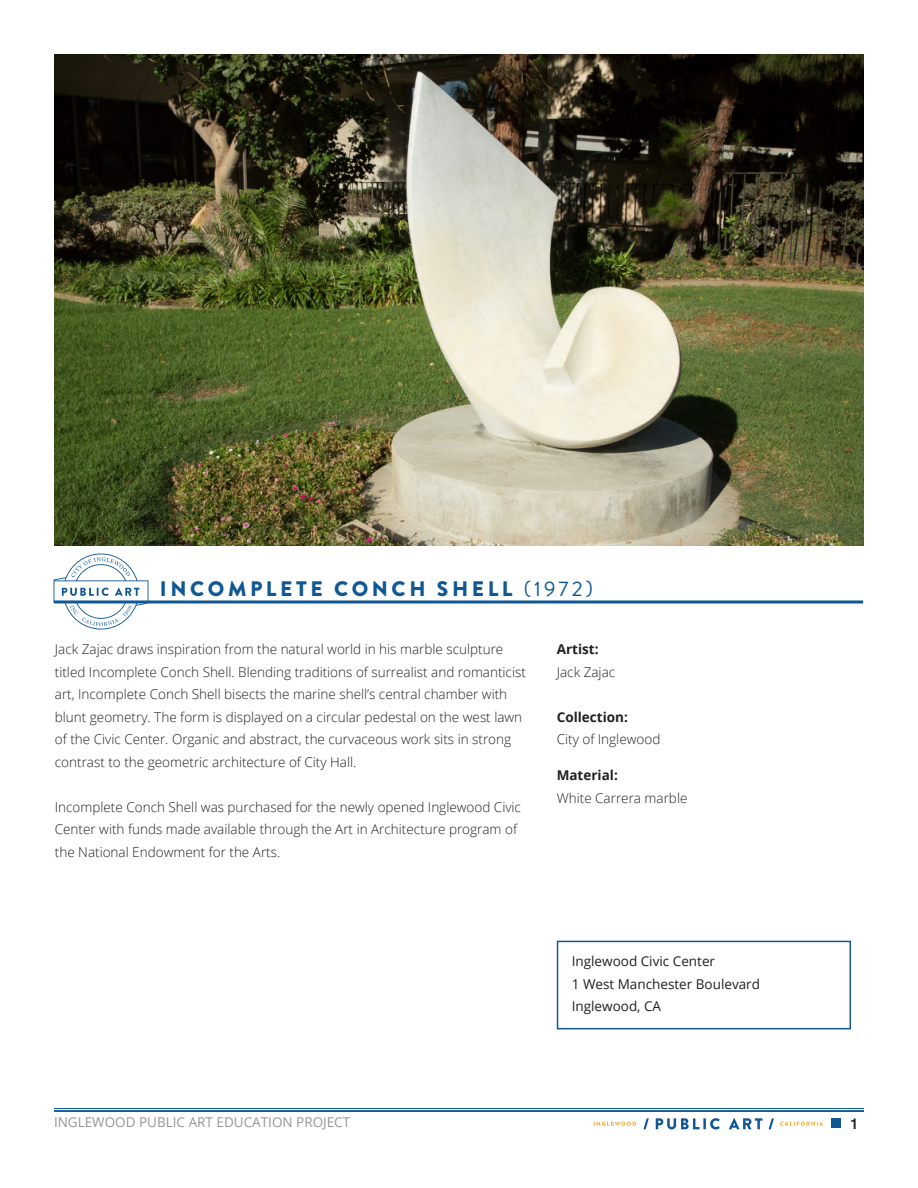
<style>
.page{position:relative;width:918px;height:1188px;background:#fff}
.page>*{position:absolute;margin:0;border:0;box-sizing:border-box;transform-origin:0 0}
.t1{font:900 21px "Brandon Grotesque";letter-spacing:.17em;color:#105895}
.t2{font:500 15px "Helvetica Neue";color:#231f20}
.Body_Regular{font:300 13.5px/22.5px "Open Sans";color:#231f20}
.Body_Regular-2{font:13.5px "Open Sans";color:#231f20}
.t3{font:13.5px "Open Sans";color:#969696}
.Artist_Details_NAme{font:300 13.5px "Open Sans";color:#231f20}
.Artist_Detail_Bold{font:700 13.5px "Open Sans";color:#231f20}
.Artist_Detail_Bold-2{font:300 13.5px "Open Sans";color:#231f20}
.s1{font-weight:400}
</style>
<div class="page">
<hr style="left:54px;top:1110px;width:810px;height:2px;background:#105895">
<hr style="left:54px;top:1108px;width:810px;height:1px;background:#105895">
<div style="left:831px;top:1118px;width:10px;height:10px;background:#105895"></div>
<svg style="left:594px;top:1122px;width:42px;height:4px"></svg>
<svg style="left:643px;top:1118px;width:6px;height:11px"></svg>
<svg style="left:656px;top:1118px;width:64px;height:11px"></svg>
<svg style="left:729px;top:1118px;width:33px;height:11px"></svg>
<svg style="left:769px;top:1118px;width:5px;height:11px"></svg>
<svg style="left:780px;top:1122px;width:43px;height:4px"></svg>
<div style="left:557px;top:941px;width:294px;height:88px;border:2px solid #105895"></div>
<svg style="left:54px;top:554px;width:94px;height:76px"></svg>
<hr style="left:54px;top:600px;width:809px;height:3px;background:#105895">
<img style="left:54px;top:54px;width:809px;height:492px">
<p class="t1" style="left:160px;top:574px;width:435px">INCOMPLETE CONCH SHELL <span class="s1">(1972)</span></p>
<p class="Body_Regular" style="left:55px;top:638px;width:473px">Jack Zajac draws inspiration from the natural world in his marble sculpture titled Incomplete Conch Shell. Blending traditions of surrealist and romanticist art, Incomplete Conch Shell bisects the marine shell’s central chamber with blunt geometry. The form is displayed on a circular pedestal on the west lawn of the Civic Center. Organic and abstract, the curvaceous work sits in strong contrast to the geometric architecture of City Hall.</p>
<p class="Body_Regular" style="left:55px;top:795px;width:468px">Incomplete Conch Shell was purchased for the newly opened Inglewood Civic<br>Center with funds made available through the Art in Architecture program of the National Endowment for the Arts.</p>
<p class="Artist_Detail_Bold" style="left:557px;top:640px;width:43px">Artist:</p>
<p class="Artist_Detail_Bold-2" style="left:557px;top:662px;width:60px">Jack Zajac</p>
<p class="Artist_Detail_Bold" style="left:557px;top:707px;width:73px">Collection:</p>
<p class="Artist_Details_NAme" style="left:557px;top:730px;width:105px">City of Inglewood</p>
<p class="Artist_Detail_Bold" style="left:557px;top:766px;width:63px">Material:</p>
<p class="Artist_Details_NAme" style="left:557px;top:788px;width:132px">White Carrera marble</p>
<p class="Body_Regular-2" style="left:572px;top:952px;width:145px">Inglewood Civic Center</p>
<p class="Body_Regular-2" style="left:572px;top:974px;width:190px">1 West Manchester Boulevard</p>
<p class="Body_Regular-2" style="left:572px;top:997px;width:91px">Inglewood, CA</p>
<p class="t3" style="left:54px;top:1112px;width:298px">INGLEWOOD PUBLIC ART EDUCATION PROJECT</p>
<p class="t2" style="left:850px;top:1111px;width:10px">1</p>
</div>
